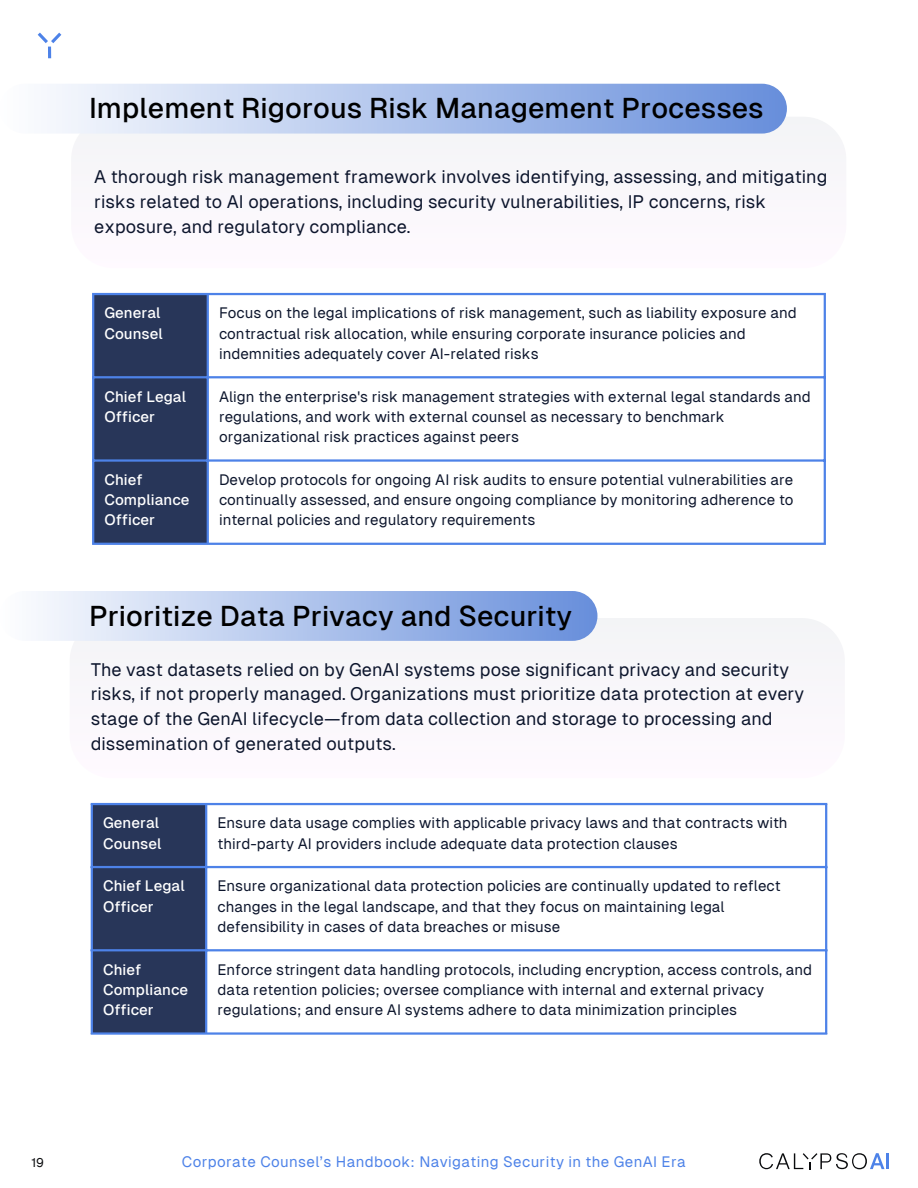
<style>
.page{position:relative;width:918px;height:1188px;background:#fff}
.page>*{position:absolute;margin:0;border:0;box-sizing:border-box;transform-origin:0 0}
.t1{font:500 28.35px "Geist";color:#000}
.t2{font:18px/24.8px "Geist";color:#0c152c}
.t3{font:15px/20.2px "Geist";color:#0c152c}
.t4{font:500 15px/20.2px "Geist";color:#fff}
.t5{font:15px "Geist";letter-spacing:.025em;color:#4d82e8}
.t6{font:12.6px "Geist";color:#0a0b0d}
</style>
<div class="page">
<svg style="left:38px;top:33px;width:23px;height:25px"></svg>
<div style="left:79px;top:117px;width:759px;height:19px;background:#f4f5f7"></div>
<div style="left:94px;top:295px;width:113px;height:248px;background:#283659"></div>
<hr style="left:92px;top:295px;width:2px;height:248px;background:#4d82e8">
<hr style="left:207px;top:295px;width:2px;height:248px;background:#4d82e8">
<hr style="left:824px;top:295px;width:2px;height:248px;background:#4d82e8">
<hr style="left:92px;top:293px;width:734px;height:2px;background:#4d82e8">
<hr style="left:92px;top:376px;width:734px;height:2px;background:#4d82e8">
<hr style="left:92px;top:459px;width:734px;height:3px;background:#4d82e8">
<hr style="left:92px;top:543px;width:734px;height:2px;background:#4d82e8">
<div style="left:577px;top:618px;width:261px;height:23px;background:#f4f4f7"></div>
<div style="left:93px;top:805px;width:112px;height:227px;background:#283659"></div>
<hr style="left:91px;top:805px;width:2px;height:227px;background:#4d82e8">
<hr style="left:205px;top:805px;width:2px;height:227px;background:#4d82e8">
<hr style="left:825px;top:805px;width:2px;height:227px;background:#4d82e8">
<hr style="left:91px;top:803px;width:736px;height:2px;background:#4d82e8">
<hr style="left:91px;top:866px;width:736px;height:2px;background:#4d82e8">
<hr style="left:91px;top:949px;width:736px;height:2px;background:#4d82e8">
<hr style="left:91px;top:1032px;width:736px;height:3px;background:#4d82e8">
<div style="left:0;top:84px;width:787px;height:50px;background:linear-gradient(to right,#fefeff,#678edb);border-radius:25px"></div>
<div style="left:0;top:591px;width:597px;height:50px;background:linear-gradient(to right,#fefeff,#678edb);border-radius:25px"></div>
<svg style="left:759px;top:1153px;width:126px;height:16px"></svg>
<hr style="left:886px;top:1153px;width:3px;height:16px;background:#4d82e8">
<p class="t1" style="left:89px;top:92px;width:676px">Implement Rigorous Risk Management Processes</p>
<p class="t2" style="left:94px;top:164px;width:735px">A thorough risk management framework involves identifying, assessing, and mitigating risks related to AI operations, including security vulnerabilities, IP concerns, risk exposure, and regulatory compliance.</p>
<p class="t4" style="left:104px;top:303px;width:60px">General<br>Counsel</p>
<h1 class="t3" style="left:219px;top:303px;width:579px">Focus on the legal implications of risk management, such as liability exposure and contractual risk allocation, while ensuring corporate insurance policies and indemnities adequately cover AI-related risks</h1>
<h2 class="t4" style="left:104px;top:386px;width:83px">Chief Legal<br>Officer</h2>
<p class="t3" style="left:219px;top:386px;width:593px">Align the enterprise's risk management strategies with external legal standards and regulations, and work with external counsel as necessary to benchmark organizational risk practices against peers</p>
<p class="t4" style="left:104px;top:470px;width:87px">Chief<br>Compliance<br>Officer</p>
<p class="t3" style="left:219px;top:470px;width:576px;text-align:justify">Develop protocols for ongoing AI risk audits to ensure potential vulnerabilities are continually assessed, and ensure ongoing compliance by monitoring adherence to internal policies and regulatory requirements</p>
<p class="t1" style="left:89px;top:600px;width:485px">Prioritize Data Privacy and Security</p>
<p class="t2" style="left:91px;top:657px;width:715px">The vast datasets relied on by GenAI systems pose significant privacy and security risks, if not properly managed. Organizations must prioritize data protection at every stage of the GenAI lifecycle—from data collection and storage to processing and dissemination of generated outputs.</p>
<p class="t4" style="left:103px;top:813px;width:60px">General<br>Counsel</p>
<p class="t3" style="left:217px;top:813px;width:572px">Ensure data usage complies with applicable privacy laws and that contracts with third-party AI providers include adequate data protection clauses</p>
<h1 class="t4" style="left:103px;top:876px;width:83px">Chief Legal<br>Officer</h1>
<h2 class="t3" style="left:217px;top:876px;width:565px">Ensure organizational data protection policies are continually updated to reflect changes in the legal landscape, and that they focus on maintaining legal defensibility in cases of data breaches or misuse</h2>
<p class="t4" style="left:103px;top:959px;width:87px">Chief<br>Compliance<br>Officer</p>
<p class="t3" style="left:217px;top:959px;width:596px">Enforce stringent data handling protocols, including encryption, access controls, and data retention policies; oversee compliance with internal and external privacy regulations; and ensure AI systems adhere to data minimization principles</p>
<p class="t6" style="left:31px;top:1155px;width:14px">19</p>
<p class="t5" style="left:182px;top:1153px;width:505px">Corporate Counsel’s Handbook: Navigating Security in the GenAI Era</p>
</div>
